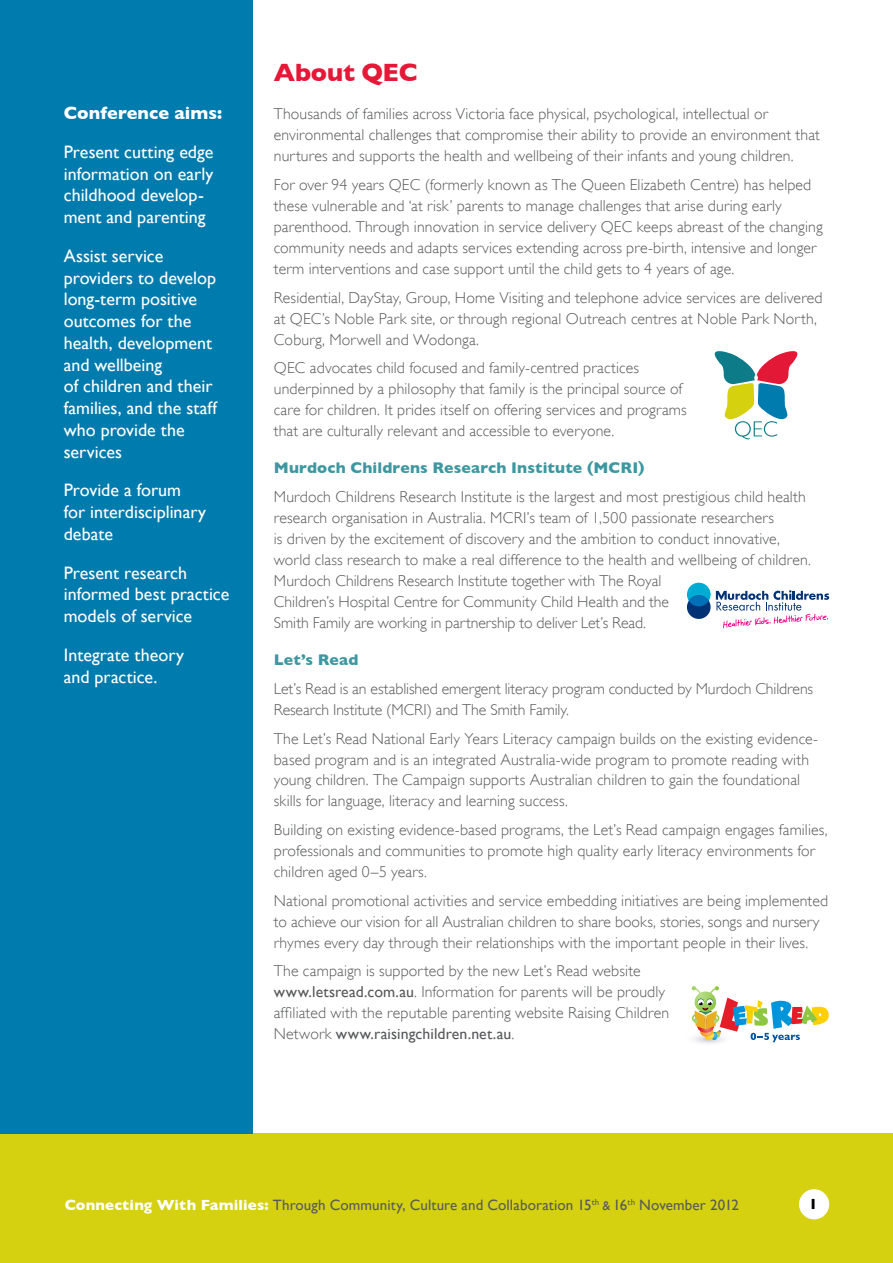
<style>
.page{position:relative;width:893px;height:1263px;background:#fff}
.page>*{position:absolute;margin:0;border:0;box-sizing:border-box;transform-origin:0 0}
.t1{font:700 25.5px "Gill Sans";letter-spacing:-.01em;color:#e51837}
.t2{font:18px/21.8px "Gill Sans";color:#fff}
.t3{font:700 18px "Gill Sans";letter-spacing:.005em;color:#fff}
.t4{font:300 15.75px/21px "Gill Sans";letter-spacing:.01em;color:#58595b}
.t5{font:700 15.75px "Gill Sans";letter-spacing:.01em;color:#3d97a1}
.t6{font:15px "Gill Sans";letter-spacing:.005em;color:#58595b}
.t7{font:700 15px "Gill Sans";color:#000}
.s1{font-weight:400}
.s2{font-weight:700;color:#fff}
.s3{font-size:12.75px}
</style>
<div class="page">
<div style="left:0;top:1133px;width:893px;height:130px;background:#d5d110"></div>
<div style="left:799px;top:1189px;width:30px;height:30px;background:#fff;border-radius:50%"></div>
<div style="left:0;top:0;width:253px;height:1133px;background:#007bae"></div>
<div style="left:687px;top:583px;width:24px;height:23px;background:#00acd4;border-radius:50%"></div>
<svg style="left:687px;top:590px;width:142px;height:38px"></svg>
<svg style="left:714px;top:351px;width:84px;height:89px"></svg>
<svg style="left:691px;top:986px;width:138px;height:58px"></svg>
<p class="t3" style="left:64px;top:102px;width:160px">Conference aims:</p>
<p class="t2" style="left:64px;top:141px;width:151px">Present cutting edge information on early childhood develop&shy;ment and parenting</p>
<p class="t2" style="left:64px;top:245px;width:155px">Assist service providers to develop long-term positive outcomes for the health, development and wellbeing<br>of children and their families, and the staff who provide the services</p>
<p class="t2" style="left:64px;top:479px;width:144px">Provide a forum for interdisciplinary debate</p>
<p class="t2" style="left:64px;top:561px;width:167px">Present research informed best practice models of service</p>
<p class="t2" style="left:64px;top:644px;width:122px">Integrate theory and practice.</p>
<h1 class="t1" style="left:274px;top:58px;width:145px">About QEC</h1>
<p class="t4" style="left:274px;top:104px;width:548px">Thousands of families across Victoria face physical, psychological, intellectual or environmental challenges that compromise their ability to provide an environment that nurtures and supports the health and wellbeing of their infants and young children.</p>
<p class="t4" style="left:274px;top:174px;width:550px">For over 94 years QEC (formerly known as The Queen Elizabeth Centre) has helped these vulnerable and ‘at risk’ parents to manage challenges that arise during early parenthood. Through innovation in service delivery QEC keeps abreast of the changing community needs and adapts services extending across pre-birth, intensive and longer term interventions and case support until the child gets to 4 years of age.</p>
<p class="t4" style="left:274px;top:287px;width:550px">Residential, DayStay, Group, Home Visiting and telephone advice services are delivered at QEC’s Noble Park site, or through regional Outreach centres at Noble Park North,<br>Coburg, Morwell and Wodonga.</p>
<p class="t4" style="left:274px;top:357px;width:414px">QEC advocates child focused and family-centred practices underpinned by a philosophy that family is the principal source of care for children. It prides itself on offering services and programs that are culturally relevant and accessible to everyone.</p>
<p class="t5" style="left:274px;top:459px;width:372px">Murdoch Childrens Research Institute (MCRI)</p>
<p class="t4" style="left:274px;top:486px;width:539px">Murdoch Childrens Research Institute is the largest and most prestigious child health research organisation in Australia. MCRI’s team of 1,500 passionate researchers<br>is driven by the excitement of discovery and the ambition to conduct innovative, world class research to make a real difference to the health and wellbeing of children.<br>Murdoch Childrens Research Institute together with The Royal<br>Children’s Hospital Centre for Community Child Health and the<br>Smith Family are working in partnership to deliver Let’s Read.</p>
<p class="t5" style="left:274px;top:651px;width:86px">Let’s Read</p>
<p class="t4" style="left:274px;top:678px;width:541px">Let’s Read is an established emergent literacy program conducted by Murdoch Childrens<br>Research Institute (MCRI) and The Smith Family.</p>
<p class="t4" style="left:274px;top:728px;width:546px">The Let’s Read National Early Years Literacy campaign builds on the existing evidence&shy;based program and is an integrated Australia-wide program to promote reading with young children. The Campaign supports Australian children to gain the foundational skills for language, literacy and learning success.</p>
<p class="t4" style="left:274px;top:819px;width:555px">Building on existing evidence-based programs, the Let’s Read campaign engages families, professionals and communities to promote high quality early literacy environments for children aged 0–5 years.</p>
<p class="t4" style="left:274px;top:890px;width:556px">National promotional activities and service embedding initiatives are being implemented to achieve our vision for all Australian children to share books, stories, songs and nursery rhymes every day through their relationships with the important people in their lives.</p>
<p class="t4" style="left:274px;top:961px;width:397px">The campaign is supported by the new Let’s Read website <span class="s1">www.letsread.com.au</span>. Information for parents will be proudly affiliated with the reputable parenting website Raising Children Network <span class="s1">www.raisingchildren.net.au</span>.</p>
<p class="t6" style="left:65px;top:1196px;width:676px"><span class="s2">Connecting With Families:</span> Through Community, Culture and Collaboration 15<sup>th</sup> <span class="s3">&amp;</span> 16<sup>th</sup> November 2012</p>
<p class="t7" style="left:809px;top:1195px;width:10px">1</p>
</div>
